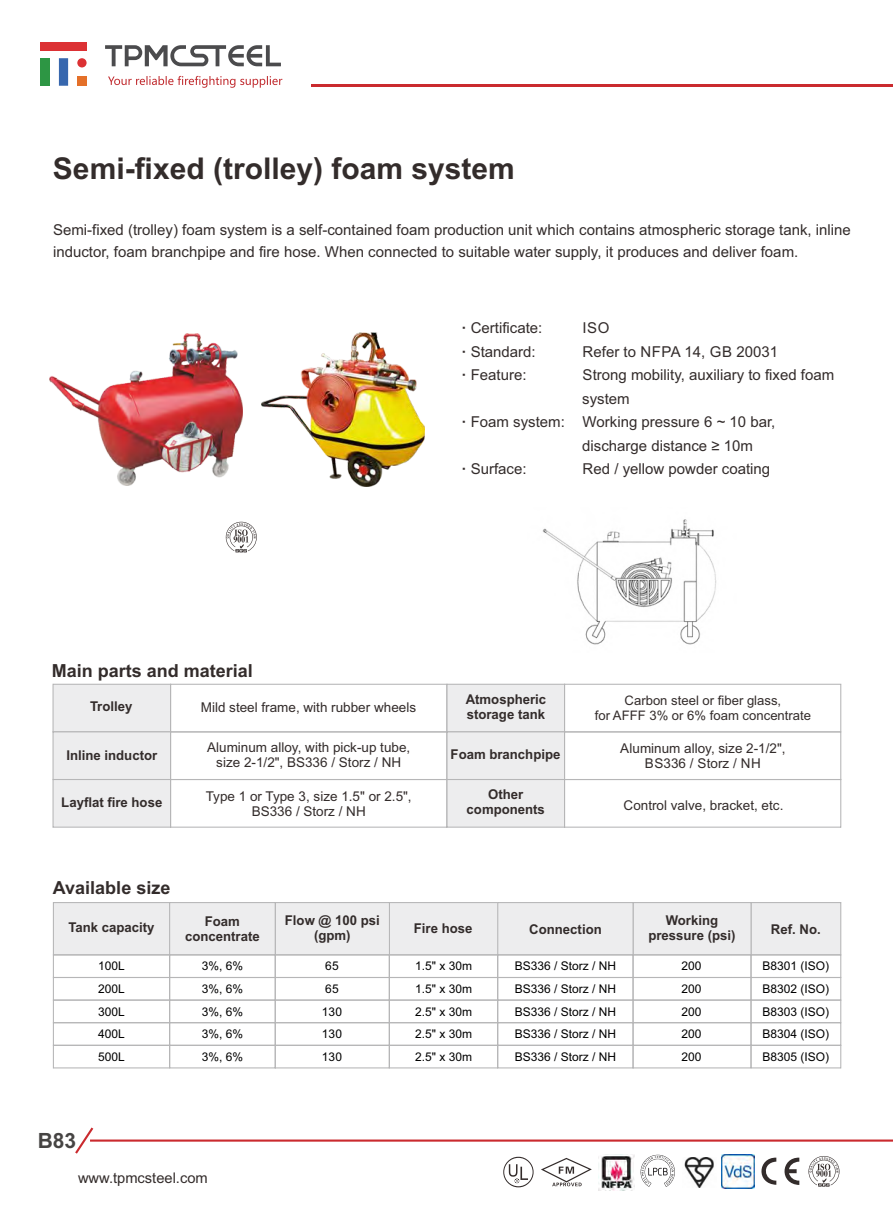
<style>
.page{position:relative;width:893px;height:1212px;background:#fff}
.page>*{position:absolute;margin:0;border:0;box-sizing:border-box;transform-origin:0 0}
.t1{font:700 30px "Arial";color:#332c2b}
.t2{font:700 21px "Arial";color:#464443}
.t3{font:700 18px "Arial";color:#332c2b}
.t4{font:15px/23.4px "Arial";color:#332c2b}
.t5{font:14.7px "Arial";color:#332c2b}
.t6{font:13.5px/15.1px "Arial";color:#332c2b;text-align:center}
.t7{font:700 13.5px/15.1px "Arial";color:#332c2b;text-align:center}
.t8{font:13.05px/14.7px "Arial";color:#332c2b;text-align:center}
.t9{font:12px/22.8px "Arial";color:#000;text-align:justify}
.s1{font-weight:700}
</style>
<div class="page">
<hr style="left:311px;top:85px;width:582px;height:2px;background:#ca2a2e">
<div style="left:41px;top:42px;width:46px;height:8px;background:#dc3134"></div>
<div style="left:59px;top:58px;width:9px;height:28px;background:#3767ae"></div>
<div style="left:77px;top:76px;width:10px;height:10px;background:#e47029"></div>
<div style="left:41px;top:58px;width:9px;height:28px;background:#2d9644"></div>
<div style="left:77px;top:58px;width:10px;height:9px;background:#dc3134;border-radius:50%"></div>
<svg style="left:105px;top:45px;width:176px;height:21px"></svg>
<svg style="left:108px;top:76px;width:174px;height:12px"></svg>
<hr style="left:90px;top:1139px;width:803px;height:2px;background:#ca2a2e">
<svg style="left:75px;top:1127px;width:20px;height:27px"></svg>
<svg style="left:761px;top:1157px;width:38px;height:28px"></svg>
<img style="left:598px;top:1154px;width:36px;height:36px">
<img style="left:684px;top:1157px;width:30px;height:30px">
<svg style="left:640px;top:1155px;width:35px;height:32px"></svg>
<img style="left:721px;top:1154px;width:34px;height:34px">
<svg style="left:541px;top:1158px;width:51px;height:28px"></svg>
<svg style="left:503px;top:1157px;width:31px;height:30px"></svg>
<svg style="left:808px;top:1156px;width:31px;height:31px"></svg>
<svg style="left:226px;top:522px;width:31px;height:30px"></svg>
<svg style="left:53px;top:902px;width:788px;height:166px"></svg>
<svg style="left:53px;top:684px;width:788px;height:144px"></svg>
<img style="left:262px;top:332px;width:162px;height:155px">
<img style="left:50px;top:334px;width:192px;height:151px">
<img style="left:542px;top:519px;width:175px;height:126px">
<h1 class="t1" style="left:53px;top:158px;width:463px">Semi-fixed (trolley) foam system</h1>
<p class="t4" style="left:53px;top:220px;width:799px;line-height:21.8px">Semi-fixed (trolley) foam system is a self-contained foam production unit which contains atmospheric storage tank, inline inductor, foam branchpipe and fire hose. When connected to suitable water supply, it produces and deliver foam.</p>
<p class="t4" style="left:462px;top:318px;width:82px"><span class="s1">·</span> Certificate: <span class="s1">·</span> Standard: <span class="s1">·</span> Feature:</p>
<p class="t4" style="left:462px;top:412px;width:105px"><span class="s1">·</span> Foam system:</p>
<p class="t4" style="left:462px;top:459px;width:67px"><span class="s1">·</span> Surface:</p>
<p class="t4" style="left:582px;top:318px;width:254px">ISO<br>Refer to NFPA 14, GB 20031<br>Strong mobility, auxiliary to fixed foam system<br>Working pressure 6 ~ 10 bar, discharge distance ≥ 10m<br>Red / yellow powder coating</p>
<p class="t3" style="left:52px;top:664px;width:203px">Main parts and material</p>
<p class="t7" style="left:90px;top:700px;width:44px">Trolley</p>
<p class="t7" style="left:66px;top:749px;width:92px">Inline inductor</p>
<p class="t6" style="left:620px;top:742px;width:167px">Aluminum alloy, size 2-1/2",<br>BS336 / Storz / NH</p>
<p class="t7" style="left:466px;top:693px;width:82px;text-align:left">Atmospheric storage tank</p>
<p class="t8" style="left:595px;top:695px;width:218px">Carbon steel or fiber glass,<br>for AFFF 3% or 6% foam concentrate</p>
<p class="t6" style="left:201px;top:701px;width:217px">Mild steel frame, with rubber wheels</p>
<p class="t6" style="left:207px;top:741px;width:205px">Aluminum alloy, with pick-up tube, size 2-1/2", BS336 / Storz / NH</p>
<p class="t7" style="left:451px;top:748px;width:111px">Foam branchpipe</p>
<p class="t7" style="left:61px;top:796px;width:103px">Layflat fire hose</p>
<p class="t3" style="left:53px;top:880px;width:119px">Available size</p>
<p class="t7" style="left:467px;top:788px;width:80px">Other components</p>
<p class="t6" style="left:206px;top:789px;width:207px">Type 1 or Type 3, size 1.5" or 2.5",<br>BS336 / Storz / NH</p>
<p class="t6" style="left:623px;top:799px;width:162px">Control valve, bracket, etc.</p>
<p class="t7" style="left:285px;top:913px;width:96px">Flow @ 100 psi (gpm)</p>
<p class="t9" style="left:322px;top:955px;width:22px;text-align:left">65<br>65<br>130<br>130<br>130</p>
<p class="t9" style="left:682px;top:955px;width:22px">200<br>200<br>200<br>200<br>200</p>
<p class="t7" style="left:648px;top:913px;width:89px">Working pressure (psi)</p>
<p class="t7" style="left:185px;top:915px;width:76px">Foam concentrate</p>
<p class="t7" style="left:68px;top:921px;width:88px">Tank capacity</p>
<p class="t7" style="left:414px;top:922px;width:60px">Fire hose</p>
<p class="t9" style="left:98px;top:955px;width:28px">100L 200L 300L 400L 500L</p>
<p class="t9" style="left:415px;top:955px;width:58px">1.5" x 30m 1.5" x 30m 2.5" x 30m 2.5" x 30m 2.5" x 30m</p>
<p class="t7" style="left:529px;top:922px;width:74px">Connection</p>
<p class="t9" style="left:515px;top:955px;width:103px">BS336 / Storz / NH BS336 / Storz / NH BS336 / Storz / NH BS336 / Storz / NH BS336 / Storz / NH</p>
<p class="t9" style="left:202px;top:955px;width:43px">3%, 6% 3%, 6% 3%, 6% 3%, 6% 3%, 6%</p>
<h2 class="t2" style="left:38px;top:1133px;width:40px">B83</h2>
<p class="t5" style="left:78px;top:1172px;width:131px">www.tpmcsteel.com</p>
<p class="t7" style="left:771px;top:922px;width:51px">Ref. No.</p>
<p class="t9" style="left:762px;top:955px;width:68px">B8301 (ISO)<br>B8302 (ISO)<br>B8303 (ISO)<br>B8304 (ISO)<br>B8305 (ISO)</p>
</div>
